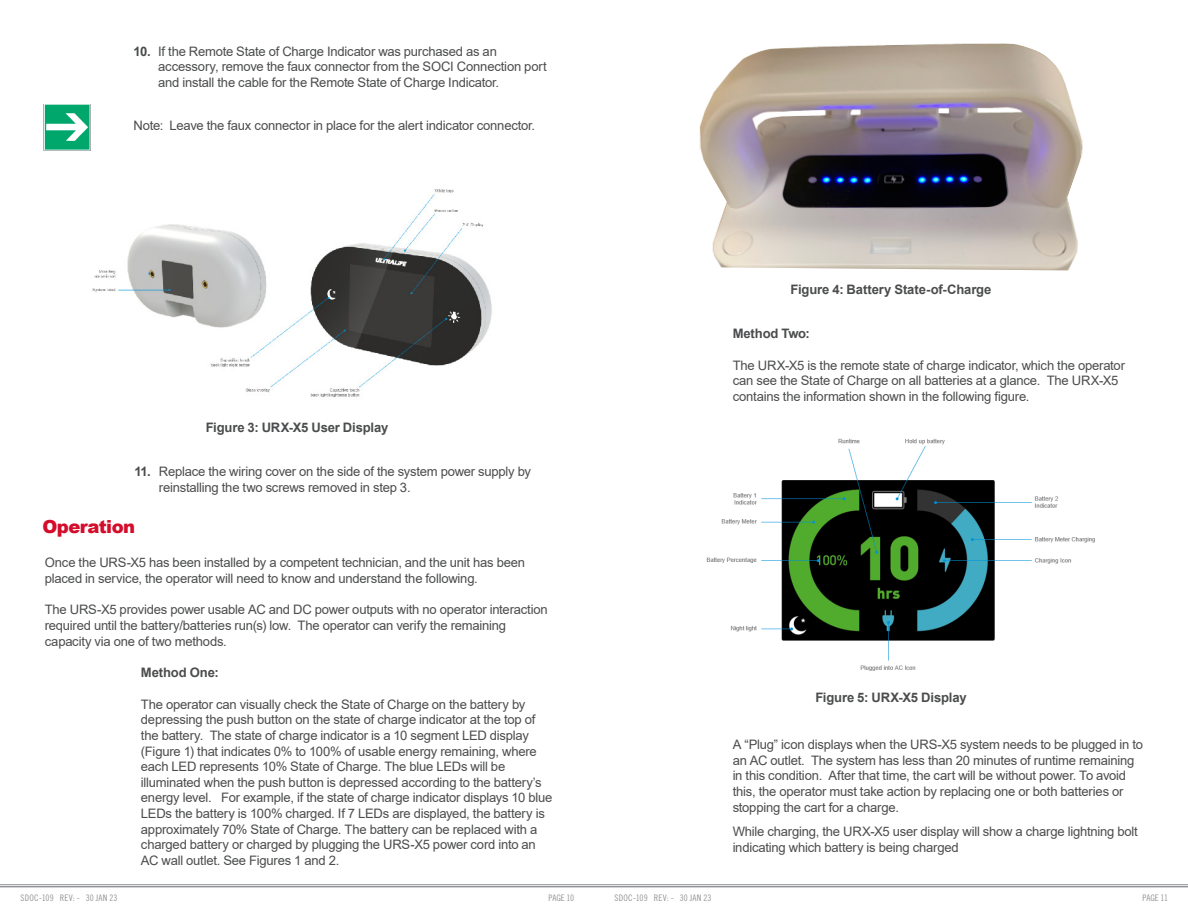
<style>
.page{position:relative;width:1188px;height:918px;background:#fff}
.page>*{position:absolute;margin:0;border:0;box-sizing:border-box;transform-origin:0 0}
.t1{font:900 18px "Arial";letter-spacing:-.03em;color:#d30d2b}
.t2{font:13.05px/15.6px "Arial";letter-spacing:-.015em;color:#4b4c4d}
.t3{font:700 13.05px "Arial";letter-spacing:-.01em;color:#4b4c4d}
.t4{font:9px "Trade Gothic LT Std Cn 18";letter-spacing:.015em;color:#939598}
</style>
<div class="page">
<hr style="left:0;top:884px;width:594px;height:1px;background:#939598">
<hr style="left:0;top:886px;width:594px;height:1px;background:#939598">
<hr style="left:594px;top:884px;width:594px;height:1px;background:#939598">
<hr style="left:594px;top:886px;width:594px;height:1px;background:#939598">
<img style="left:92px;top:189px;width:400px;height:208px">
<img style="left:699px;top:43px;width:384px;height:228px">
<img style="left:706px;top:438px;width:389px;height:233px">
<img style="left:43px;top:104px;width:47px;height:46px">
<p class="t3" style="left:133px;top:42px;width:19px">10.</p>
<p class="t2" style="left:158px;top:43px;width:390px">If the Remote State of Charge Indicator was purchased as an accessory, remove the faux connector from the SOCI Connection port and install the cable for the Remote State of Charge Indicator.</p>
<p class="t2" style="left:133px;top:118px;width:403px">Note: Leave the faux connector in place for the alert indicator connector.</p>
<p class="t3" style="left:206px;top:418px;width:184px">Figure 3: URX-X5 User Display</p>
<p class="t3" style="left:135px;top:462px;width:18px">11.</p>
<p class="t2" style="left:159px;top:464px;width:374px">Replace the wiring cover on the side of the system power supply by reinstalling the two screws removed in step 3.</p>
<p class="t3" style="left:791px;top:281px;width:202px">Figure 4: Battery State-of-Charge</p>
<p class="t3" style="left:733px;top:325px;width:79px">Method Two:</p>
<p class="t2" style="left:733px;top:357px;width:394px">The URX-X5 is the remote state of charge indicator, which the operator can see the State of Charge on all batteries at a glance. The URX-X5 contains the information shown in the following figure.</p>
<p class="t1" style="left:43px;top:514px;width:94px">Operation</p>
<p class="t2" style="left:45px;top:555px;width:482px">Once the URS-X5 has been installed by a competent technician, and the unit has been placed in service, the operator will need to know and understand the following.</p>
<p class="t2" style="left:45px;top:602px;width:504px">The URS-X5 provides power usable AC and DC power outputs with no operator interaction required until the battery/batteries run(s) low. The operator can verify the remaining capacity via one of two methods.</p>
<p class="t3" style="left:141px;top:663px;width:79px">Method One:</p>
<p class="t2" style="left:141px;top:696px;width:413px">The operator can visually check the State of Charge on the battery by depressing the push button on the state of charge indicator at the top of the battery. The state of charge indicator is a 10 segment LED display (Figure 1) that indicates 0% to 100% of usable energy remaining, where each LED represents 10% State of Charge. The blue LEDs will be illuminated when the push button is depressed according to the battery’s energy level. For example, if the state of charge indicator displays 10 blue LEDs the battery is 100% charged. If 7 LEDs are displayed, the battery is approximately 70% State of Charge. The battery can be replaced with a charged battery or charged by plugging the URS-X5 power cord into an AC wall outlet. See Figures 1 and 2.</p>
<p class="t3" style="left:815px;top:689px;width:153px">Figure 5: URX-X5 Display</p>
<p class="t2" style="left:733px;top:736px;width:412px">A “Plug” icon displays when the URS-X5 system needs to be plugged in to an AC outlet. The system has less than 20 minutes of runtime remaining in this condition. After that time, the cart will be without power. To avoid this, the operator must take action by replacing one or both batteries or stopping the cart for a charge.</p>
<p class="t2" style="left:733px;top:823px;width:407px;line-height:16.5px">While charging, the URX-X5 user display will show a charge lightning bolt indicating which battery is being charged</p>
<p class="t4" style="left:21px;top:892px;width:98px">SDOC-109 REV: - 30 JAN 23</p>
<p class="t4" style="left:549px;top:892px;width:27px">PAGE 10</p>
<p class="t4" style="left:615px;top:892px;width:98px">SDOC-109 REV: - 30 JAN 23</p>
<p class="t4" style="left:1143px;top:892px;width:27px">PAGE 11</p>
</div>
